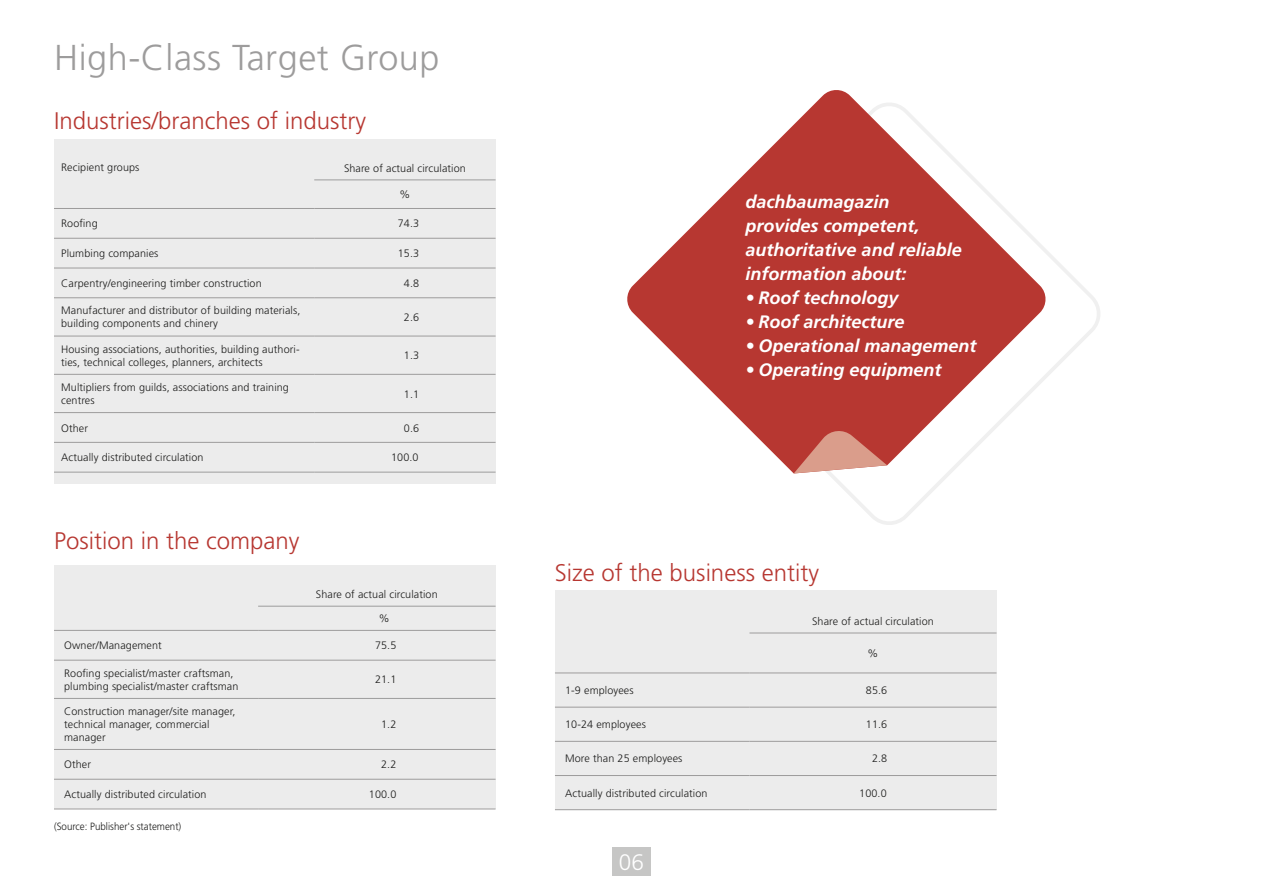
<style>
.page{position:relative;width:1263px;height:893px;background:#fff}
.page>*{position:absolute;margin:0;border:0;box-sizing:border-box;transform-origin:0 0}
.t1{font:300 36px "Frutiger LT Std";letter-spacing:.015em;color:#9d9c9c}
.t2{font:300 24px "Frutiger LT Std";color:#b73731}
.t3{font:300 22.5px "Frutiger LT Std";color:#fff}
.t4{font:italic 700 18px/24px "Frutiger LT Std";color:#fff}
.t5{font:300 10.8px/12.9px "Frutiger LT Std";letter-spacing:.01em;color:#1c1c1b}
.t6{font:300 10.5px "Frutiger LT Std";color:#1c1c1b;scale:.93 1}
</style>
<div class="page">
<svg style="left:793px;top:251px;width:307px;height:274px"></svg>
<svg style="left:627px;top:90px;width:420px;height:383px;fill:#b73731"></svg>
<svg style="left:794px;top:429px;width:93px;height:44px;background:#ce7b6f"></svg>
<div style="left:54px;top:139px;width:442px;height:345px;background:#ececec"></div>
<hr style="left:54px;top:238px;width:260px;height:1px;background:#9d9c9c">
<hr style="left:314px;top:238px;width:182px;height:1px;background:#9d9c9c">
<hr style="left:54px;top:268px;width:260px;height:1px;background:#9d9c9c">
<hr style="left:314px;top:268px;width:182px;height:1px;background:#9d9c9c">
<hr style="left:54px;top:297px;width:260px;height:1px;background:#9d9c9c">
<hr style="left:314px;top:297px;width:182px;height:1px;background:#9d9c9c">
<hr style="left:54px;top:336px;width:260px;height:1px;background:#9d9c9c">
<hr style="left:314px;top:336px;width:182px;height:1px;background:#9d9c9c">
<hr style="left:54px;top:374px;width:260px;height:1px;background:#9d9c9c">
<hr style="left:314px;top:374px;width:182px;height:1px;background:#9d9c9c">
<hr style="left:54px;top:412px;width:260px;height:1px;background:#9d9c9c">
<hr style="left:314px;top:412px;width:182px;height:1px;background:#9d9c9c">
<hr style="left:54px;top:442px;width:260px;height:1px;background:#9d9c9c">
<hr style="left:314px;top:442px;width:182px;height:1px;background:#9d9c9c">
<hr style="left:54px;top:472px;width:260px;height:1px;background:#9d9c9c">
<hr style="left:314px;top:472px;width:182px;height:1px;background:#9d9c9c">
<hr style="left:54px;top:208px;width:260px;height:1px;background:#9d9c9c">
<hr style="left:314px;top:208px;width:182px;height:1px;background:#9d9c9c">
<hr style="left:314px;top:180px;width:182px;height:1px;background:#9d9c9c">
<div style="left:54px;top:565px;width:441px;height:244px;background:#ececec"></div>
<hr style="left:54px;top:660px;width:204px;height:1px;background:#9d9c9c">
<hr style="left:258px;top:660px;width:238px;height:1px;background:#9d9c9c">
<hr style="left:54px;top:698px;width:204px;height:1px;background:#9d9c9c">
<hr style="left:258px;top:698px;width:238px;height:1px;background:#9d9c9c">
<hr style="left:54px;top:749px;width:204px;height:1px;background:#9d9c9c">
<hr style="left:258px;top:749px;width:238px;height:1px;background:#9d9c9c">
<hr style="left:54px;top:779px;width:204px;height:1px;background:#9d9c9c">
<hr style="left:258px;top:779px;width:238px;height:1px;background:#9d9c9c">
<hr style="left:54px;top:809px;width:204px;height:1px;background:#9d9c9c">
<hr style="left:258px;top:809px;width:238px;height:1px;background:#9d9c9c">
<hr style="left:54px;top:630px;width:204px;height:1px;background:#9d9c9c">
<hr style="left:258px;top:630px;width:238px;height:1px;background:#9d9c9c">
<hr style="left:258px;top:606px;width:238px;height:1px;background:#9d9c9c">
<div style="left:555px;top:591px;width:441px;height:219px;background:#ececec"></div>
<hr style="left:555px;top:707px;width:194px;height:1px;background:#9d9c9c">
<hr style="left:749px;top:707px;width:247px;height:1px;background:#9d9c9c">
<hr style="left:555px;top:741px;width:194px;height:1px;background:#9d9c9c">
<hr style="left:749px;top:741px;width:247px;height:1px;background:#9d9c9c">
<hr style="left:555px;top:775px;width:194px;height:1px;background:#9d9c9c">
<hr style="left:749px;top:775px;width:247px;height:1px;background:#9d9c9c">
<hr style="left:555px;top:809px;width:194px;height:1px;background:#9d9c9c">
<hr style="left:749px;top:809px;width:247px;height:1px;background:#9d9c9c">
<hr style="left:555px;top:673px;width:194px;height:1px;background:#9d9c9c">
<hr style="left:749px;top:673px;width:247px;height:1px;background:#9d9c9c">
<hr style="left:749px;top:633px;width:247px;height:1px;background:#9d9c9c">
<div style="left:612px;top:847px;width:39px;height:28px;background:#c6c6c5"></div>
<h1 class="t1" style="left:54px;top:37px;width:387px">High-Class Target Group</h1>
<h2 class="t2" style="left:54px;top:108px;width:314px">Industries/branches of industry</h2>
<p class="t5" style="left:61px;top:161px;width:80px">Recipient groups</p>
<p class="t5" style="left:344px;top:162px;width:123px">Share of actual circulation</p>
<p class="t5" style="left:399px;top:188px;width:12px">%</p>
<p class="t5" style="left:61px;top:217px;width:38px">Roofing</p>
<p class="t5" style="left:398px;top:217px;width:23px">74.3</p>
<p class="t5" style="left:61px;top:247px;width:99px">Plumbing companies</p>
<p class="t5" style="left:398px;top:247px;width:23px">15.3</p>
<p class="t5" style="left:61px;top:277px;width:202px">Carpentry/engineering timber construction</p>
<p class="t5" style="left:404px;top:277px;width:17px">4.8</p>
<p class="t5" style="left:61px;top:304px;width:241px">Manufacturer and distributor of building materials, building components and chinery</p>
<p class="t5" style="left:404px;top:311px;width:17px">2.6</p>
<p class="t5" style="left:61px;top:343px;width:240px">Housing associations, authorities, building authori&shy;ties, technical colleges, planners, architects</p>
<p class="t5" style="left:404px;top:349px;width:17px">1.3</p>
<p class="t5" style="left:61px;top:381px;width:229px">Multipliers from guilds, associations and training centres</p>
<p class="t5" style="left:404px;top:387px;width:17px">1.1</p>
<p class="t5" style="left:61px;top:421px;width:28px">Other</p>
<p class="t5" style="left:404px;top:421px;width:17px">0.6</p>
<p class="t5" style="left:61px;top:451px;width:144px">Actually distributed circulation</p>
<p class="t5" style="left:391px;top:451px;width:29px">100.0</p>
<h2 class="t2" style="left:54px;top:527px;width:247px">Position in the company</h2>
<p class="t5" style="left:316px;top:588px;width:123px">Share of actual circulation</p>
<p class="t5" style="left:379px;top:612px;width:12px">%</p>
<p class="t5" style="left:64px;top:639px;width:99px">Owner/Management</p>
<p class="t5" style="left:375px;top:639px;width:23px">75.5</p>
<p class="t5" style="left:64px;top:667px;width:176px">Roofing specialist/master craftsman, plumbing specialist/master craftsman</p>
<p class="t5" style="left:375px;top:673px;width:23px">21.1</p>
<p class="t5" style="left:64px;top:705px;width:173px">Construction manager/site manager, technical manager, commercial manager</p>
<p class="t5" style="left:381px;top:718px;width:17px">1.2</p>
<p class="t5" style="left:64px;top:758px;width:28px">Other</p>
<p class="t5" style="left:381px;top:758px;width:17px">2.2</p>
<p class="t5" style="left:64px;top:788px;width:144px">Actually distributed circulation</p>
<p class="t5" style="left:369px;top:788px;width:29px">100.0</p>
<p class="t6" style="left:54px;top:820px;width:138px">(Source: Publisher's statement)</p>
<h3 class="t4" style="left:746px;top:190px;width:218px">dachbaumagazin provides competent, authoritative and reliable information about:</h3>
<h3 class="t4" style="left:746px;top:286px;width:154px">• Roof technology</h3>
<h3 class="t4" style="left:746px;top:310px;width:160px">• Roof architecture</h3>
<h3 class="t4" style="left:746px;top:334px;width:232px">• Operational management</h3>
<h3 class="t4" style="left:746px;top:358px;width:197px">• Operating equipment</h3>
<h2 class="t2" style="left:555px;top:559px;width:266px">Size of the business entity</h2>
<p class="t5" style="left:812px;top:615px;width:123px">Share of actual circulation</p>
<p class="t5" style="left:868px;top:647px;width:12px">%</p>
<p class="t5" style="left:565px;top:684px;width:70px">1-9 employees</p>
<p class="t5" style="left:866px;top:684px;width:23px">85.6</p>
<p class="t5" style="left:565px;top:718px;width:82px">10-24 employees</p>
<p class="t5" style="left:866px;top:718px;width:23px">11.6</p>
<p class="t5" style="left:565px;top:752px;width:119px">More than 25 employees</p>
<p class="t5" style="left:872px;top:752px;width:17px">2.8</p>
<p class="t5" style="left:565px;top:787px;width:144px">Actually distributed circulation</p>
<p class="t5" style="left:859px;top:787px;width:29px">100.0</p>
<h3 class="t3" style="left:619px;top:849px;width:27px">06</h3>
</div>
